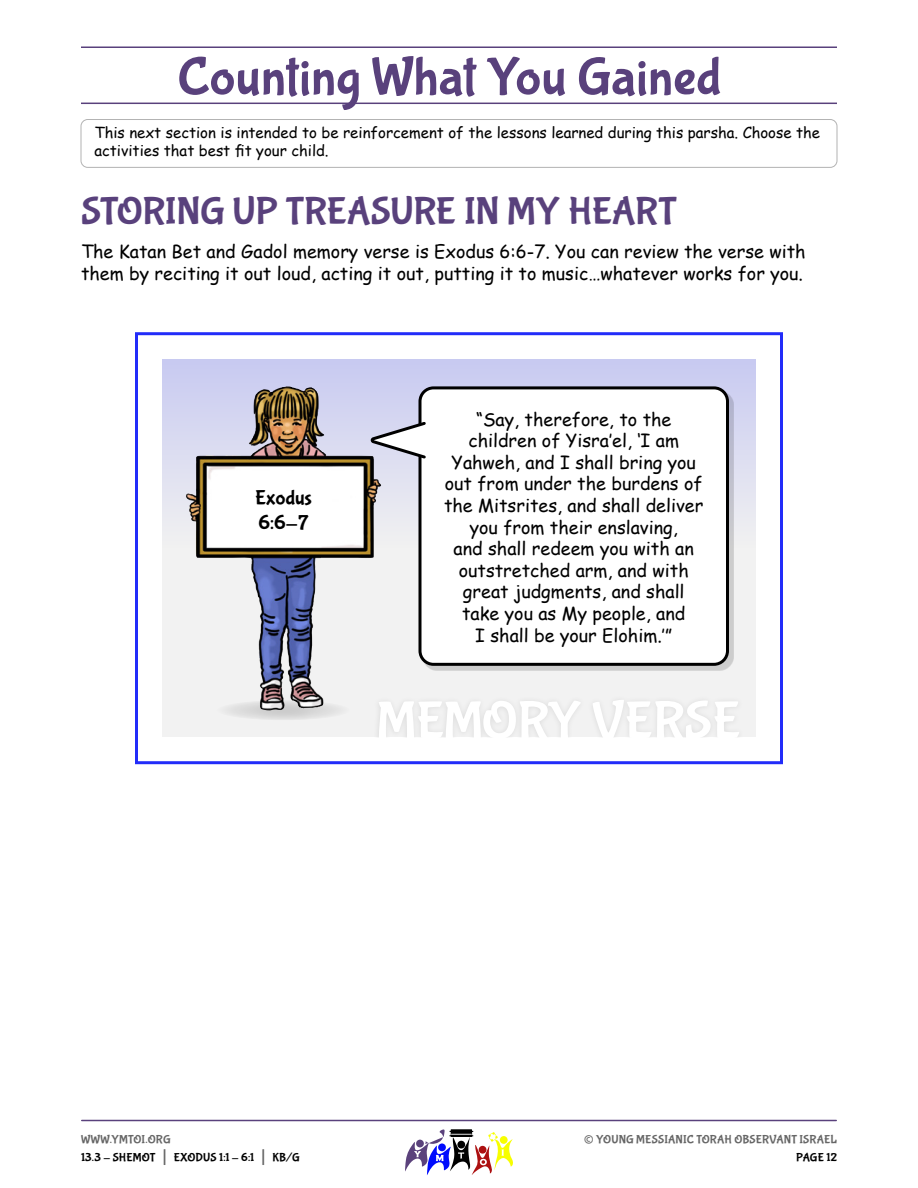
<style>
.page{position:relative;width:918px;height:1188px;background:#fff}
.page>*{position:absolute;margin:0;border:0;box-sizing:border-box;transform-origin:0 0}
.Section_Heading{font:54px "Bubblegum Sans";color:#59417c}
.t1{font:54px "Bubblegum Sans";color:#fff}
.Heading{font:39px "Bubblegum Sans";letter-spacing:-.01em;color:#59417c}
.t2{font:27px "Bubblegum Sans";color:#666}
.t3{font:21px/25.2px "Bubblegum Sans";letter-spacing:-.01em;color:#000}
.Body_Text{font:18px/21.6px "Comic Sans MS";color:#000}
.Body_Text_-_Instruct{font:15px/18px "Comic Sans MS";color:#000}
.t4{font:12px/18px "Bubblegum Sans";letter-spacing:.01em;color:#000}
.t5{font:12px "Bubblegum Sans";letter-spacing:.01em;color:#666}
.s1{color:#666}
.s2{font-size:21px;color:#666}
</style>
<div class="page">
<hr style="left:82px;top:1120px;width:754px;height:1px;background:#59417c">
<svg style="left:405px;top:1129px;width:108px;height:46px"></svg>
<hr style="left:81px;top:103px;width:756px;height:1px;background:#59417c">
<hr style="left:81px;top:46px;width:756px;height:2px;background:#59417c">
<div style="left:81px;top:119px;width:756px;height:49px;border:1px solid #b3b3b3;border-radius:7px"></div>
<svg style="left:162px;top:359px;width:594px;height:379px"></svg>
<div style="left:135px;top:332px;width:648px;height:432px;border:3px solid #222cf9"></div>
<p class="Section_Heading" style="left:177px;top:47px;width:546px">Counting What You Gained</p>
<p class="Body_Text_-_Instruct" style="left:94px;top:123px;width:727px">This next section is intended to be reinforcement of the lessons learned during this parsha. Choose the activities that best fit your child.</p>
<p class="Heading" style="left:81px;top:190px;width:597px">STORING UP TREASURE IN MY HEART</p>
<p class="Body_Text" style="left:81px;top:240px;width:726px">The Katan Bet and Gadol memory verse is Exodus 6:6-7. You can review the verse with them by reciting it out loud, acting it out, putting it to music…whatever works for you.</p>
<p class="t3" style="left:255px;top:485px;width:58px">Exodus<br>6:6-7</p>
<p class="Body_Text" style="left:444px;top:408px;width:261px;text-align:center">“Say, therefore, to the children of Yisra’el, ‘I am<br>Yahweh, and I shall bring you out from under the burdens of the Mitsrites, and shall deliver you from their enslaving,<br>and shall redeem you with an outstretched arm, and with great judgments, and shall take you as My people, and<br>I shall be your Elohim.’”</p>
<p class="t1" style="left:377px;top:691px;width:366px">MEMORY VERSE</p>
<p class="t4" style="left:81px;top:1131px;width:220px"><span class="s1">WWW.YMTOI.ORG<br></span>13.3 - SHEMOT <span class="s2">|</span> EXODUS 1:1 - 6:1 <span class="s2">|</span> KB/G</p>
<h3 class="t2" style="left:584px;top:1124px;width:12px">©</h3>
<p class="t5" style="left:596px;top:1133px;width:242px">YOUNG MESSIANIC TORAH OBSERVANT ISRAEL</p>
<p class="t4" style="left:796px;top:1149px;width:42px">PAGE 12</p>
</div>
